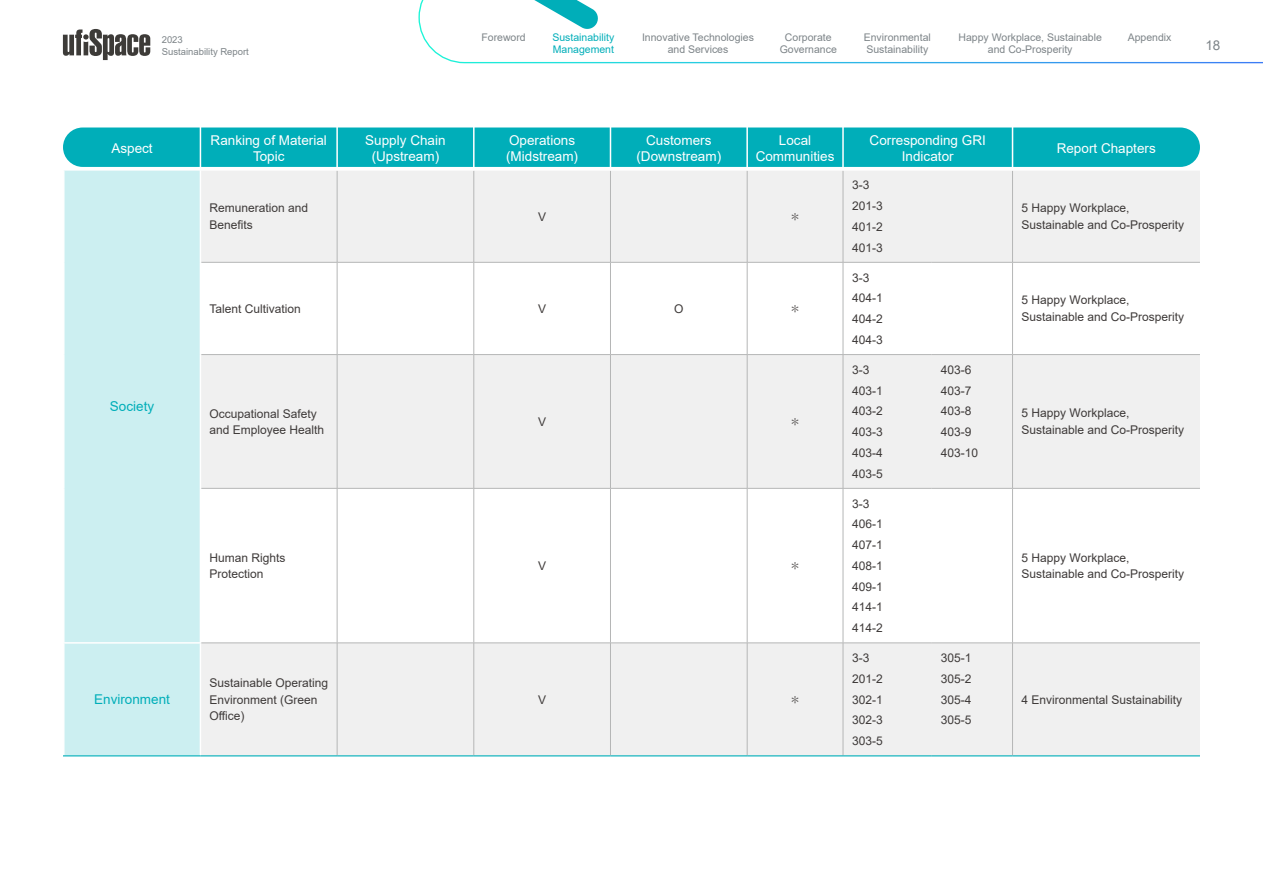
<style>
.page{position:relative;width:1263px;height:893px;background:#fff}
.page>*{position:absolute;margin:0;border:0;box-sizing:border-box;transform-origin:0 0}
.t1{font:13.5px/16.2px "Arial";color:#fff;text-align:center}
.t2{font:13.5px "Arial";color:#00aeb9}
.t3{font:13.5px "Arial";color:#7d8488}
.t4{font:12px/20.7px "Arial";color:#3e3a39}
.t5{font:12px "DF Hei Std W3";color:#3e3a39}
.t6{font:10.5px/12.6px "Arial";color:#7d8488;text-align:center}
.t7{font:10.5px/12.6px "Arial";color:#00aeb9}
.t8{font:9.45px/12.8px "Arial";color:#7d8488}
</style>
<div class="page">
<div style="left:63px;top:128px;width:1137px;height:39px;background:#00aeb9;border-radius:20px"></div>
<div style="left:64px;top:171px;width:136px;height:584px;background:#cceff1"></div>
<div style="left:201px;top:171px;width:999px;height:584px;background:#f0f0f0"></div>
<svg style="left:201px;top:263px;width:999px;height:380px"></svg>
<hr style="left:337px;top:171px;width:1px;height:91px;background:#b5b6b6">
<hr style="left:473px;top:171px;width:1px;height:91px;background:#b5b6b6">
<hr style="left:610px;top:171px;width:1px;height:91px;background:#b5b6b6">
<hr style="left:747px;top:171px;width:1px;height:91px;background:#b5b6b6">
<hr style="left:843px;top:171px;width:1px;height:91px;background:#b5b6b6">
<hr style="left:1012px;top:171px;width:1px;height:91px;background:#b5b6b6">
<hr style="left:201px;top:262px;width:136px;height:1px;background:#b5b6b6">
<hr style="left:337px;top:262px;width:137px;height:1px;background:#b5b6b6">
<hr style="left:337px;top:262px;width:1px;height:92px;background:#b5b6b6">
<hr style="left:474px;top:262px;width:136px;height:1px;background:#b5b6b6">
<hr style="left:473px;top:262px;width:1px;height:92px;background:#b5b6b6">
<hr style="left:610px;top:262px;width:137px;height:1px;background:#b5b6b6">
<hr style="left:610px;top:262px;width:1px;height:92px;background:#b5b6b6">
<hr style="left:747px;top:262px;width:96px;height:1px;background:#b5b6b6">
<hr style="left:747px;top:262px;width:1px;height:92px;background:#b5b6b6">
<hr style="left:843px;top:262px;width:89px;height:1px;background:#b5b6b6">
<hr style="left:843px;top:262px;width:1px;height:92px;background:#b5b6b6">
<hr style="left:932px;top:262px;width:80px;height:1px;background:#b5b6b6">
<hr style="left:1012px;top:262px;width:188px;height:1px;background:#b5b6b6">
<hr style="left:1012px;top:262px;width:1px;height:92px;background:#b5b6b6">
<hr style="left:201px;top:354px;width:136px;height:1px;background:#b5b6b6">
<hr style="left:337px;top:354px;width:137px;height:1px;background:#b5b6b6">
<hr style="left:474px;top:354px;width:136px;height:1px;background:#b5b6b6">
<hr style="left:610px;top:354px;width:137px;height:1px;background:#b5b6b6">
<hr style="left:747px;top:354px;width:96px;height:1px;background:#b5b6b6">
<hr style="left:843px;top:354px;width:89px;height:1px;background:#b5b6b6">
<hr style="left:932px;top:354px;width:80px;height:1px;background:#b5b6b6">
<hr style="left:1012px;top:354px;width:188px;height:1px;background:#b5b6b6">
<hr style="left:337px;top:488px;width:1px;height:155px;background:#b5b6b6">
<hr style="left:473px;top:488px;width:1px;height:155px;background:#b5b6b6">
<hr style="left:610px;top:488px;width:1px;height:155px;background:#b5b6b6">
<hr style="left:747px;top:488px;width:1px;height:155px;background:#b5b6b6">
<hr style="left:843px;top:488px;width:1px;height:155px;background:#b5b6b6">
<hr style="left:1012px;top:488px;width:1px;height:155px;background:#b5b6b6">
<hr style="left:201px;top:643px;width:136px;height:1px;background:#b5b6b6">
<hr style="left:337px;top:643px;width:137px;height:1px;background:#b5b6b6">
<hr style="left:474px;top:643px;width:136px;height:1px;background:#b5b6b6">
<hr style="left:610px;top:643px;width:137px;height:1px;background:#b5b6b6">
<hr style="left:747px;top:643px;width:96px;height:1px;background:#b5b6b6">
<hr style="left:843px;top:643px;width:89px;height:1px;background:#b5b6b6">
<hr style="left:932px;top:643px;width:80px;height:1px;background:#b5b6b6">
<hr style="left:1012px;top:643px;width:188px;height:1px;background:#b5b6b6">
<hr style="left:200px;top:125px;width:1px;height:46px;background:#fff">
<hr style="left:336px;top:125px;width:2px;height:46px;background:#fff">
<hr style="left:473px;top:125px;width:2px;height:46px;background:#fff">
<hr style="left:610px;top:125px;width:1px;height:46px;background:#fff">
<hr style="left:746px;top:125px;width:2px;height:46px;background:#fff">
<hr style="left:842px;top:125px;width:2px;height:46px;background:#fff">
<hr style="left:201px;top:488px;width:136px;height:1px;background:#b5b6b6">
<hr style="left:337px;top:488px;width:137px;height:1px;background:#b5b6b6">
<hr style="left:474px;top:488px;width:136px;height:1px;background:#b5b6b6">
<hr style="left:610px;top:488px;width:137px;height:1px;background:#b5b6b6">
<hr style="left:747px;top:488px;width:96px;height:1px;background:#b5b6b6">
<hr style="left:843px;top:488px;width:89px;height:1px;background:#b5b6b6">
<hr style="left:932px;top:488px;width:80px;height:1px;background:#b5b6b6">
<hr style="left:1012px;top:488px;width:188px;height:1px;background:#b5b6b6">
<hr style="left:1012px;top:125px;width:1px;height:46px;background:#fff">
<hr style="left:337px;top:355px;width:1px;height:133px;background:#b5b6b6">
<hr style="left:473px;top:355px;width:1px;height:133px;background:#b5b6b6">
<hr style="left:610px;top:355px;width:1px;height:133px;background:#b5b6b6">
<hr style="left:747px;top:355px;width:1px;height:133px;background:#b5b6b6">
<hr style="left:843px;top:355px;width:1px;height:133px;background:#b5b6b6">
<hr style="left:1012px;top:355px;width:1px;height:133px;background:#b5b6b6">
<hr style="left:337px;top:643px;width:1px;height:112px;background:#b5b6b6">
<hr style="left:473px;top:643px;width:1px;height:112px;background:#b5b6b6">
<hr style="left:610px;top:643px;width:1px;height:112px;background:#b5b6b6">
<hr style="left:747px;top:643px;width:1px;height:112px;background:#b5b6b6">
<hr style="left:843px;top:643px;width:1px;height:112px;background:#b5b6b6">
<hr style="left:1012px;top:643px;width:1px;height:112px;background:#b5b6b6">
<hr style="left:63px;top:642px;width:138px;height:2px;background:#fff">
<hr style="left:63px;top:755px;width:137px;height:1px;background:#00aeb9">
<hr style="left:200px;top:755px;width:137px;height:1px;background:#00aeb9">
<hr style="left:337px;top:755px;width:137px;height:1px;background:#00aeb9">
<hr style="left:474px;top:755px;width:136px;height:1px;background:#00aeb9">
<hr style="left:610px;top:755px;width:137px;height:1px;background:#00aeb9">
<hr style="left:747px;top:755px;width:96px;height:1px;background:#00aeb9">
<hr style="left:843px;top:755px;width:89px;height:1px;background:#00aeb9">
<hr style="left:932px;top:755px;width:80px;height:1px;background:#00aeb9">
<hr style="left:1012px;top:755px;width:188px;height:1px;background:#00aeb9">
<svg style="left:63px;top:29px;width:87px;height:31px"></svg>
<svg style="left:418px;top:0;width:845px;height:63px"></svg>
<svg style="left:525px;top:0;width:74px;height:30px"></svg>
<p class="t8" style="left:162px;top:33px;width:89px">2023<br>Sustainability Report</p>
<p class="t6" style="left:958px;top:31px;width:145px">Happy Workplace, Sustainable and Co-Prosperity</p>
<p class="t6" style="left:481px;top:31px;width:46px">Foreword</p>
<p class="t7" style="left:552px;top:31px;width:63px">Sustainability<br>Management</p>
<p class="t6" style="left:785px;top:31px;width:48px">Corporate</p>
<p class="t6" style="left:1128px;top:31px;width:45px">Appendix</p>
<p class="t6" style="left:780px;top:43px;width:59px">Governance</p>
<p class="t6" style="left:642px;top:31px;width:113px">Innovative Technologies and Services</p>
<p class="t6" style="left:864px;top:31px;width:69px;text-align:left">Environmental<br>Sustainability</p>
<p class="t3" style="left:1205px;top:36px;width:17px">18</p>
<p class="t1" style="left:111px;top:140px;width:43px">Aspect</p>
<p class="t1" style="left:211px;top:132px;width:118px">Ranking of Material<br>Topic</p>
<p class="t1" style="left:365px;top:132px;width:82px">Supply Chain (Upstream)</p>
<p class="t1" style="left:506px;top:132px;width:73px;text-align:left">Operations (Midstream)</p>
<p class="t1" style="left:636px;top:132px;width:86px">Customers (Downstream)</p>
<p class="t1" style="left:756px;top:132px;width:80px">Local<br>Communities</p>
<p class="t1" style="left:870px;top:132px;width:118px">Corresponding GRI<br>Indicator</p>
<p class="t1" style="left:1057px;top:140px;width:101px">Report Chapters</p>
<p class="t2" style="left:110px;top:397px;width:46px">Society</p>
<p class="t4" style="left:209px;top:200px;width:100px;line-height:16.5px">Remuneration and<br>Benefits</p>
<p class="t4" style="left:538px;top:206px;width:10px">V</p>
<p class="t5" style="left:789px;top:210px;width:13px">＊</p>
<p class="t4" style="left:209px;top:298px;width:93px">Talent Cultivation</p>
<p class="t4" style="left:538px;top:298px;width:10px">V</p>
<p class="t4" style="left:674px;top:298px;width:11px">O</p>
<p class="t5" style="left:789px;top:302px;width:13px">＊</p>
<p class="t4" style="left:209px;top:405px;width:116px;line-height:16.5px">Occupational Safety and Employee Health</p>
<p class="t4" style="left:538px;top:411px;width:10px">V</p>
<p class="t5" style="left:789px;top:415px;width:13px">＊</p>
<p class="t2" style="left:94px;top:690px;width:77px">Environment</p>
<p class="t4" style="left:209px;top:549px;width:78px;line-height:16.5px">Human Rights<br>Protection</p>
<p class="t4" style="left:538px;top:555px;width:10px">V</p>
<p class="t5" style="left:789px;top:559px;width:13px">＊</p>
<p class="t4" style="left:209px;top:675px;width:120px;line-height:16.5px">Sustainable Operating<br>Environment (Green<br>Office)</p>
<p class="t4" style="left:538px;top:689px;width:10px">V</p>
<p class="t5" style="left:789px;top:693px;width:13px">＊</p>
<p class="t4" style="left:852px;top:175px;width:32px">3-3<br>201-3<br>401-2<br>401-3</p>
<p class="t4" style="left:852px;top:267px;width:32px">3-3<br>404-1<br>404-2<br>404-3</p>
<p class="t4" style="left:852px;top:359px;width:32px">3-3<br>403-1<br>403-2<br>403-3<br>403-4<br>403-5</p>
<p class="t4" style="left:941px;top:359px;width:39px">403-6<br>403-7<br>403-8<br>403-9<br>403-10</p>
<p class="t4" style="left:852px;top:493px;width:32px">3-3<br>406-1<br>407-1<br>408-1<br>409-1<br>414-1<br>414-2</p>
<p class="t4" style="left:852px;top:647px;width:32px">3-3<br>201-2<br>302-1<br>302-3<br>303-5</p>
<p class="t4" style="left:941px;top:647px;width:32px;text-align:justify">305-1<br>305-2<br>305-4<br>305-5</p>
<p class="t4" style="left:1021px;top:200px;width:164px;line-height:16.5px">5 Happy Workplace,<br>Sustainable and Co-Prosperity</p>
<p class="t4" style="left:1021px;top:292px;width:164px;line-height:16.5px">5 Happy Workplace,<br>Sustainable and Co-Prosperity</p>
<p class="t4" style="left:1021px;top:405px;width:164px;line-height:16.5px">5 Happy Workplace,<br>Sustainable and Co-Prosperity</p>
<p class="t4" style="left:1021px;top:549px;width:164px;line-height:16.5px">5 Happy Workplace,<br>Sustainable and Co-Prosperity</p>
<p class="t4" style="left:1021px;top:689px;width:162px">4 Environmental Sustainability</p>
</div>
